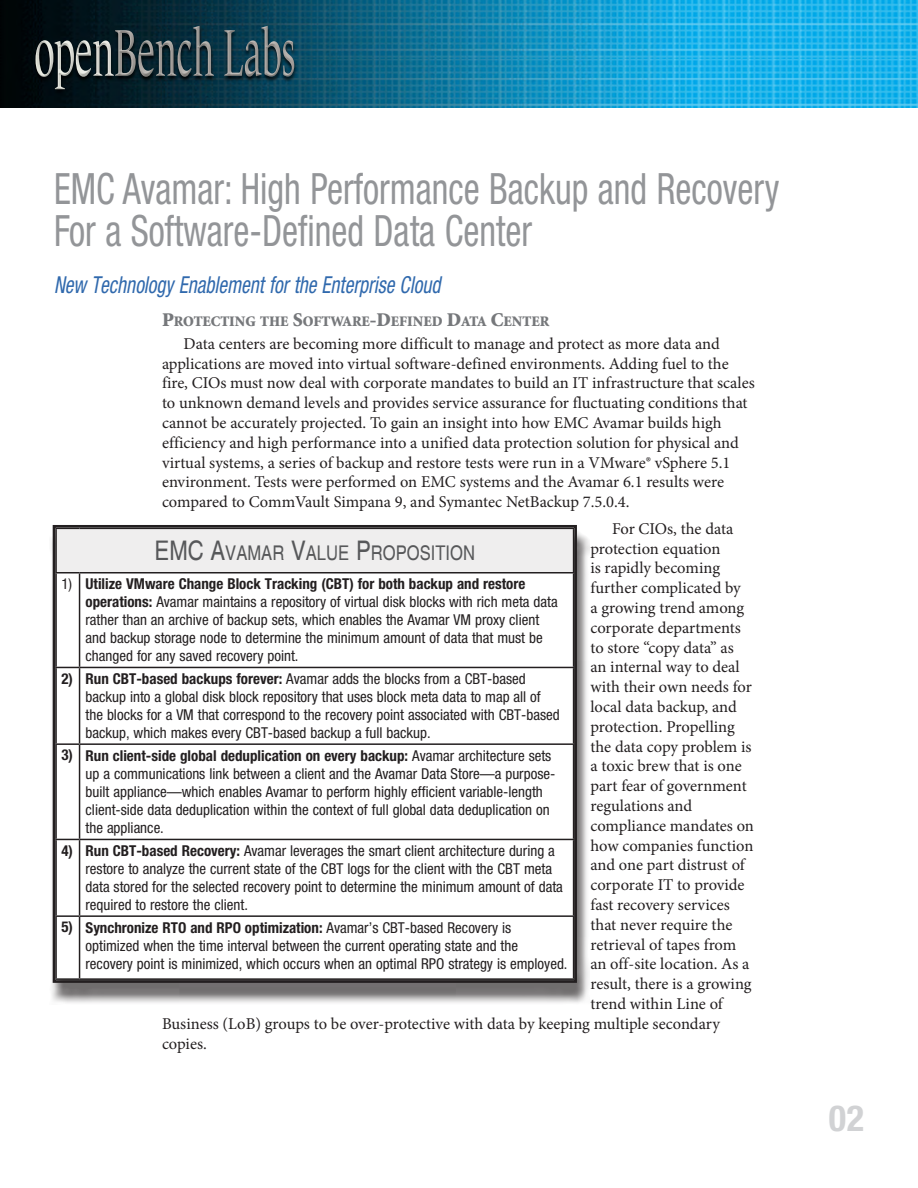
<style>
.page{position:relative;width:918px;height:1188px;background:#fff}
.page>*{position:absolute;margin:0;border:0;box-sizing:border-box;transform-origin:0 0}
.EB_Title_header{font:condensed 43.2px "Helvetica Neue LT Std";color:#939598;scale:.83 1}
.Page_number{font:700 condensed 36px "Helvetica Neue LT Std";color:#d1d2d4}
.EB_Title_Subhead{font:italic condensed 23.4px "Helvetica Neue LT Std";color:#3069ad;scale:.83 1}
.Test_Box_Header{font:condensed 20.25px "Helvetica";color:#57585a}
.Body_Copy{font:16.5px/19.8px "Minion Pro";letter-spacing:-.005em;color:#231f20}
.Breakout_Box{font:condensed 15px/18px "Helvetica Neue LT Std";color:#231f20}
.Breakout_Box_Bold{font:700 condensed 15px "Helvetica Neue LT Std";color:#231f20}
.Section_header{font:900 14.7px "Minion Std";color:#76787b}
.s1{font-size:19.5px}
.s2{font-size:27px}
.s3{font-weight:700}
</style>
<div class="page">
<img style="left:0;top:0;width:918px;height:108px">
<img style="left:36px;top:26px;width:258px;height:51px">
<div style="left:50px;top:531px;width:540px;height:474px;background:#231f20;opacity:.65"></div>
<div style="left:56px;top:528px;width:518px;height:45px;background:#efeeee"></div>
<svg style="left:57px;top:574px;width:516px;height:404px"></svg>
<hr style="left:55px;top:572px;width:25px;height:2px;background:#231f20">
<hr style="left:80px;top:572px;width:494px;height:2px;background:#231f20">
<hr style="left:79px;top:574px;width:1px;height:93px;background:#231f20">
<svg style="left:57px;top:667px;width:23px;height:1px"></svg>
<hr style="left:80px;top:667px;width:494px;height:1px;background:#231f20">
<hr style="left:79px;top:668px;width:1px;height:75px;background:#231f20">
<hr style="left:55px;top:743px;width:25px;height:2px;background:#231f20">
<hr style="left:80px;top:743px;width:494px;height:2px;background:#231f20">
<hr style="left:79px;top:745px;width:1px;height:94px;background:#231f20">
<svg style="left:57px;top:839px;width:23px;height:1px"></svg>
<hr style="left:80px;top:839px;width:494px;height:1px;background:#231f20">
<hr style="left:79px;top:840px;width:1px;height:75px;background:#231f20">
<hr style="left:55px;top:915px;width:25px;height:2px;background:#231f20">
<hr style="left:80px;top:915px;width:494px;height:2px;background:#231f20">
<hr style="left:79px;top:917px;width:1px;height:61px;background:#231f20">
<hr style="left:55px;top:978px;width:25px;height:2px;background:#231f20">
<hr style="left:80px;top:978px;width:494px;height:2px;background:#231f20">
<div style="left:53px;top:525px;width:524px;height:458px;border:3px solid #231f20"></div>
<p class="EB_Title_header" style="left:54px;top:164px;width:875px">EMC Avamar: High Performance Backup and Recovery</p>
<p class="EB_Title_header" style="left:54px;top:206px;width:578px">For a Software-Defined Data Center</p>
<p class="EB_Title_Subhead" style="left:54px;top:272px;width:467px">New Technology Enablement for the Enterprise Cloud</p>
<p class="Section_header" style="left:162px;top:314px;width:389px"><span class="s1">P</span>ROTECTING THE <span class="s1">S</span>OFTWARE<span class="s1">-D</span>EFINED <span class="s1">D</span>ATA <span class="s1">C</span>ENTER</p>
<p class="Body_Copy" style="left:162px;top:334px;width:594px;text-indent:22px">Data centers are becoming more difficult to manage and protect as more data and applications are moved into virtual software-defined environments. Adding fuel to the fire, CIOs must now deal with corporate mandates to build an IT infrastructure that scales to unknown demand levels and provides service assurance for fluctuating conditions that cannot be accurately projected. To gain an insight into how EMC Avamar builds high efficiency and high performance into a unified data protection solution for physical and virtual systems, a series of backup and restore tests were run in a VMware® vSphere 5.1 environment. Tests were performed on EMC systems and the Avamar 6.1 results were compared to CommVault Simpana 9, and Symantec NetBackup 7.5.0.4.</p>
<p class="Body_Copy" style="left:612px;top:519px;width:123px">For CIOs, the data</p>
<p class="Body_Copy" style="left:590px;top:539px;width:132px">protection equation</p>
<p class="Body_Copy" style="left:590px;top:558px;width:131px">is rapidly becoming</p>
<p class="Body_Copy" style="left:590px;top:578px;width:152px">further complicated by</p>
<p class="Body_Copy" style="left:590px;top:598px;width:155px">a growing trend among</p>
<p class="Body_Copy" style="left:590px;top:618px;width:152px">corporate departments</p>
<p class="Body_Copy" style="left:590px;top:638px;width:145px">to store “copy data” as</p>
<p class="Body_Copy" style="left:590px;top:657px;width:151px">an internal way to deal</p>
<p class="Body_Copy" style="left:590px;top:677px;width:163px">with their own needs for</p>
<p class="Body_Copy" style="left:590px;top:697px;width:148px">local data backup, and</p>
<p class="Body_Copy" style="left:590px;top:717px;width:146px">protection. Propelling</p>
<p class="Body_Copy" style="left:590px;top:737px;width:163px">the data copy problem is</p>
<p class="Body_Copy" style="left:590px;top:756px;width:153px">a toxic brew that is one</p>
<p class="Body_Copy" style="left:590px;top:776px;width:158px">part fear of government</p>
<p class="Body_Copy" style="left:590px;top:796px;width:103px">regulations and</p>
<p class="Body_Copy" style="left:590px;top:816px;width:165px">compliance mandates on</p>
<p class="Body_Copy" style="left:590px;top:836px;width:165px">how companies function</p>
<p class="Body_Copy" style="left:590px;top:855px;width:156px">and one part distrust of</p>
<p class="Body_Copy" style="left:590px;top:875px;width:156px">corporate IT to provide</p>
<p class="Body_Copy" style="left:590px;top:895px;width:141px">fast recovery services</p>
<p class="Body_Copy" style="left:590px;top:915px;width:144px">that never require the</p>
<p class="Body_Copy" style="left:590px;top:935px;width:147px">retrieval of tapes from</p>
<p class="Body_Copy" style="left:590px;top:954px;width:161px">an off-site location. As a</p>
<p class="Body_Copy" style="left:590px;top:974px;width:163px">result, there is a growing</p>
<p class="Body_Copy" style="left:590px;top:994px;width:134px">trend within Line of</p>
<p class="Body_Copy" style="left:162px;top:1014px;width:560px">Business (LoB) groups to be over-protective with data by keeping multiple secondary</p>
<p class="Body_Copy" style="left:162px;top:1034px;width:46px">copies.</p>
<p class="Test_Box_Header" style="left:155px;top:541px;width:322px"><span class="s2">EMC A</span>VAMAR <span class="s2">V</span>ALUE <span class="s2">P</span>ROPOSITION</p>
<p class="Breakout_Box" style="left:61px;top:574px;width:12px">1)</p>
<p class="Breakout_Box" style="left:86px;top:575px;width:474px"><span class="s3">Utilize VMware Change Block Tracking (CBT) for both backup and restore operations:</span> Avamar maintains a repository of virtual disk blocks with rich meta data rather than an archive of backup sets, which enables the Avamar VM proxy client and backup storage node to determine the minimum amount of data that must be changed for any saved recovery point.</p>
<p class="Breakout_Box_Bold" style="left:61px;top:669px;width:13px">2)</p>
<p class="Breakout_Box" style="left:86px;top:670px;width:476px"><span class="s3">Run CBT-based backups forever:</span> Avamar adds the blocks from a CBT-based backup into a global disk block repository that uses block meta data to map all of the blocks for a VM that correspond to the recovery point associated with CBT-based backup, which makes every CBT-based backup a full backup.</p>
<p class="Breakout_Box_Bold" style="left:61px;top:746px;width:13px">3)</p>
<p class="Breakout_Box" style="left:86px;top:746px;width:471px"><span class="s3">Run client-side global deduplication on every backup:</span> Avamar architecture sets up a communications link between a client and the Avamar Data Store—a purpose&shy;built appliance—which enables Avamar to perform highly efficient variable-length client-side data deduplication within the context of full global data deduplication on the appliance.</p>
<p class="Breakout_Box_Bold" style="left:61px;top:841px;width:13px">4)</p>
<p class="Breakout_Box" style="left:86px;top:842px;width:479px"><span class="s3">Run CBT-based Recovery:</span> Avamar leverages the smart client architecture during a restore to analyze the current state of the CBT logs for the client with the CBT meta data stored for the selected recovery point to determine the minimum amount of data required to restore the client.</p>
<p class="Breakout_Box_Bold" style="left:61px;top:918px;width:13px">5)</p>
<p class="Breakout_Box" style="left:86px;top:918px;width:484px"><span class="s3">Synchronize RTO and RPO optimization:</span> Avamar’s CBT-based Recovery is optimized when the time interval between the current operating state and the recovery point is minimized, which occurs when an optimal RPO strategy is employed.</p>
<p class="Page_number" style="left:829px;top:1097px;width:36px">02</p>
</div>
